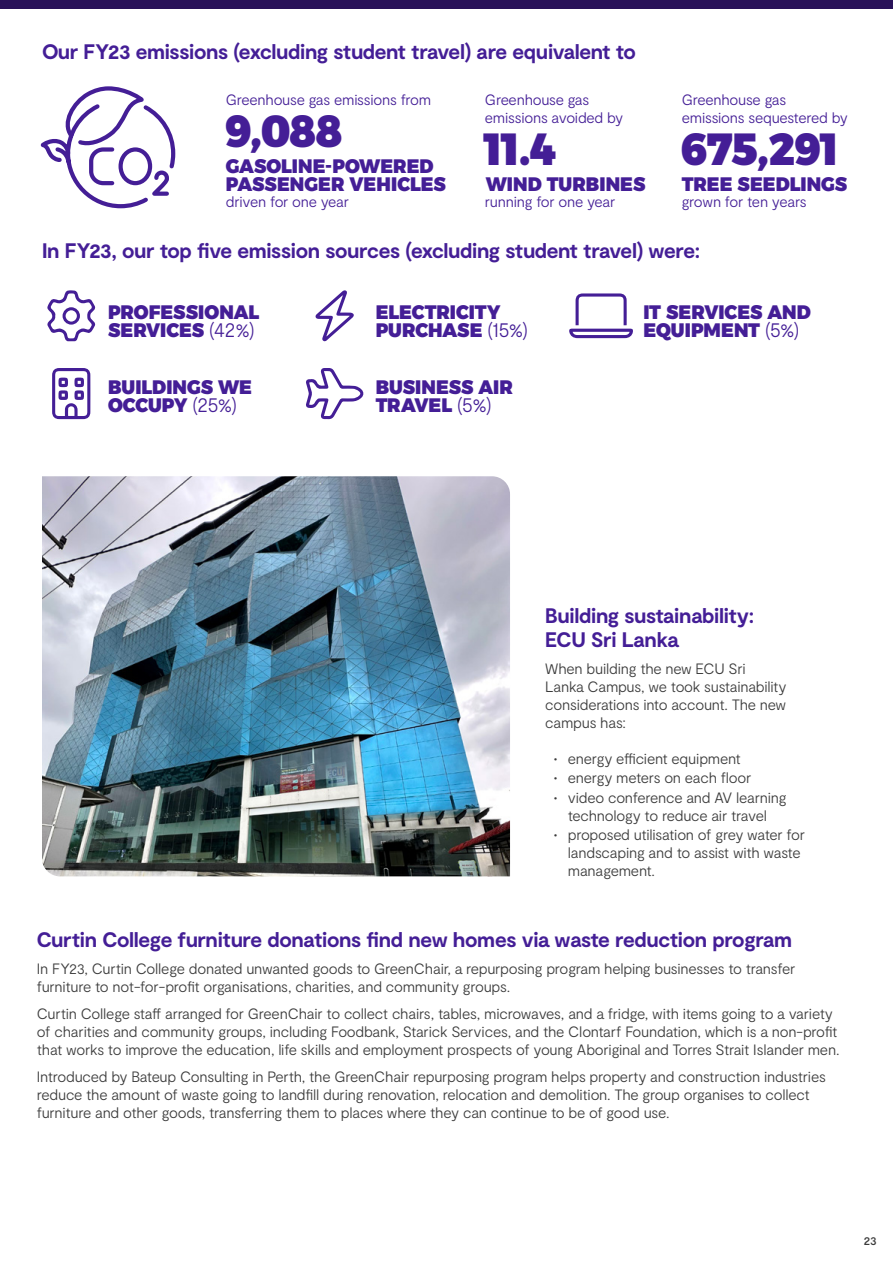
<style>
.page{position:relative;width:893px;height:1263px;background:#fff}
.page>*{position:absolute;margin:0;border:0;box-sizing:border-box;transform-origin:0 0}
.KSP-STAT_FOCUS{font:45px "Alexandria";letter-spacing:-.015em;color:#441e96;scale:.95 1}
.Subhead_A{font:700 21px/24px "Moderat";letter-spacing:-.02em;color:#441e96}
.Body_Copy{font:700 21px "Moderat";letter-spacing:-.02em;color:#441e96}
.KSP-STAT_FOCUS_SMALL{font:19.5px/18px "Alexandria";color:#441e96;scale:.95 1}
.Body_Copy-2{font:300 15px/18px "Moderat";letter-spacing:-.02em;color:#3b3b3b}
.Body_Copy-3{font:300 15px/18px "Moderat";letter-spacing:-.02em;color:#441e96}
.t1{font:500 12px "Moderat";color:#3b3b3b}
.s1{font-family:"Moderat";font-weight:300}
.s2{font-weight:700}
</style>
<div class="page">
<div style="left:0;top:0;width:893px;height:9px;background:#291259"></div>
<svg style="left:43px;top:86px;width:133px;height:123px"></svg>
<img style="left:42px;top:476px;width:468px;height:400px">
<svg style="left:306px;top:368px;width:58px;height:51px"></svg>
<svg style="left:47px;top:290px;width:49px;height:51px"></svg>
<svg style="left:315px;top:290px;width:39px;height:52px"></svg>
<svg style="left:52px;top:368px;width:38px;height:51px"></svg>
<svg style="left:569px;top:293px;width:64px;height:45px"></svg>
<h2 class="Subhead_A" style="left:42px;top:40px;width:595px">Our FY23 emissions (excluding student travel) are equivalent to</h2>
<p class="Body_Copy-3" style="left:226px;top:90px;width:207px">Greenhouse gas emissions from</p>
<p class="KSP-STAT_FOCUS" style="left:226px;top:105px;width:125px">9,088</p>
<p class="KSP-STAT_FOCUS_SMALL" style="left:226px;top:157px;width:233px">GASOLINE-POWERED<br>PASSENGER VEHICLES</p>
<p class="Body_Copy-3" style="left:226px;top:193px;width:125px">driven for one year</p>
<p class="Body_Copy-3" style="left:682px;top:90px;width:168px">Greenhouse gas emissions sequestered by</p>
<p class="KSP-STAT_FOCUS" style="left:682px;top:123px;width:167px">675,291</p>
<p class="KSP-STAT_FOCUS_SMALL" style="left:682px;top:175px;width:176px">TREE SEEDLINGS</p>
<p class="Body_Copy-3" style="left:682px;top:193px;width:126px">grown for ten years</p>
<h2 class="Subhead_A" style="left:42px;top:240px;width:660px">In FY23, our top five emission sources (excluding student travel) were:</h2>
<p class="Body_Copy-3" style="left:485px;top:90px;width:140px">Greenhouse gas emissions avoided by</p>
<p class="KSP-STAT_FOCUS" style="left:485px;top:123px;width:78px">11.4</p>
<p class="KSP-STAT_FOCUS_SMALL" style="left:486px;top:175px;width:170px">WIND TURBINES</p>
<p class="Body_Copy-3" style="left:485px;top:193px;width:132px">running for one year</p>
<p class="KSP-STAT_FOCUS_SMALL" style="left:108px;top:303px;width:161px">PROFESSIONAL<br>SERVICES <span class="s1">(42%)</span></p>
<p class="KSP-STAT_FOCUS_SMALL" style="left:108px;top:378px;width:153px">BUILDINGS WE<br>OCCUPY <span class="s1">(25%)</span></p>
<p class="KSP-STAT_FOCUS_SMALL" style="left:376px;top:303px;width:162px">ELECTRICITY<br>PURCHASE <span class="s1">(15%)</span></p>
<p class="KSP-STAT_FOCUS_SMALL" style="left:376px;top:378px;width:146px">BUSINESS AIR<br>TRAVEL <span class="s1">(5%)</span></p>
<p class="KSP-STAT_FOCUS_SMALL" style="left:643px;top:303px;width:178px">IT SERVICES AND<br>EQUIPMENT <span class="s1">(5%)</span></p>
<h2 class="Subhead_A" style="left:545px;top:605px;width:210px">Building sustainability:<br>ECU Sri Lanka</h2>
<p class="Body_Copy-2" style="left:545px;top:660px;width:243px">When building the new ECU Sri<br>Lanka Campus, we took sustainability considerations into account. The new campus has:</p>
<p class="Body_Copy-2" style="left:554px;top:750px;width:188px"><span class="s2">·</span> energy efficient equipment</p>
<p class="Body_Copy-2" style="left:554px;top:769px;width:199px"><span class="s2">·</span> energy meters on each floor</p>
<p class="Body_Copy-2" style="left:554px;top:789px;width:234px;text-align:center"><span class="s2">·</span> video conference and AV learning technology to reduce air travel</p>
<p class="Body_Copy-2" style="left:568px;top:826px;width:239px;text-indent:-14px"><span class="s2">·</span> proposed utilisation of grey water for landscaping and to assist with waste management.</p>
<p class="Body_Copy" style="left:37px;top:927px;width:757px">Curtin College furniture donations find new homes via waste reduction program</p>
<p class="Body_Copy-2" style="left:37px;top:960px;width:760px">In FY23, Curtin College donated unwanted goods to GreenChair, a repurposing program helping businesses to transfer furniture to not-for-profit organisations, charities, and community groups.</p>
<p class="Body_Copy-2" style="left:37px;top:1005px;width:804px">Curtin College staff arranged for GreenChair to collect chairs, tables, microwaves, and a fridge, with items going to a variety of charities and community groups, including Foodbank, Starick Services, and the Clontarf Foundation, which is a non-profit that works to improve the education, life skills and employment prospects of young Aboriginal and Torres Strait Islander men.</p>
<p class="Body_Copy-2" style="left:37px;top:1068px;width:790px">Introduced by Bateup Consulting in Perth, the GreenChair repurposing program helps property and construction industries reduce the amount of waste going to landfill during renovation, relocation and demolition. The group organises to collect furniture and other goods, transferring them to places where they can continue to be of good use.</p>
<p class="t1" style="left:864px;top:1233px;width:14px">23</p>
</div>
